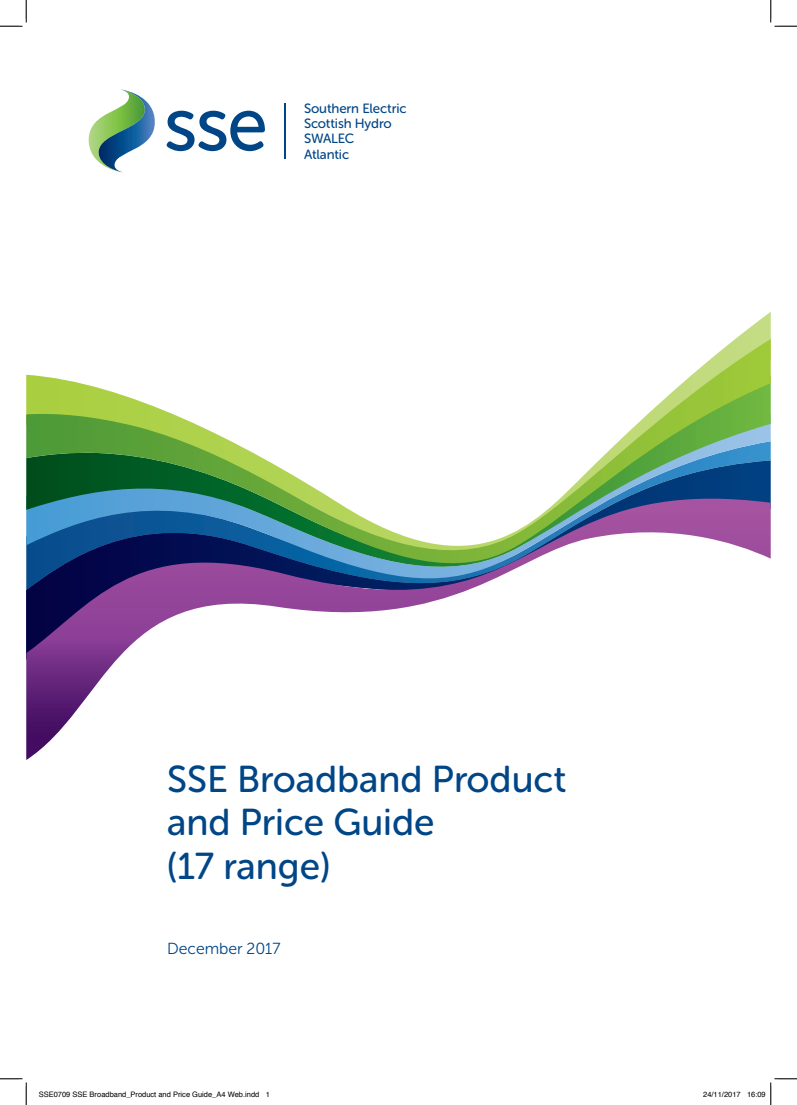
<style>
.page{position:relative;width:797px;height:1105px;background:#fff}
.page>*{position:absolute;margin:0;border:0;box-sizing:border-box;transform-origin:0 0}
.t1{font:37.25px/43.6px "Museo Sans Rounded 500";color:#004687}
.t2{font:16px "Museo Sans Rounded 300";color:#004687}
.t3{font:13.38px/15.4px "Museo Sans Rounded 500";letter-spacing:-.01em;color:#004687}
.t4{font:7.5px "Helvetica";color:#000}
</style>
<div class="page">
<svg style="left:26px;top:339px;width:744px;height:62px"></svg>
<svg style="left:26px;top:401px;width:744px;height:98px"></svg>
<svg style="left:26px;top:499px;width:744px;height:261px"></svg>
<svg style="left:89px;top:89px;width:66px;height:83px"></svg>
<svg style="left:166px;top:111px;width:99px;height:40px"></svg>
<hr style="left:284px;top:103px;width:2px;height:56px;background:#004687">
<svg style="left:0;top:0;width:27px;height:27px"></svg>
<svg style="left:0;top:1078px;width:27px;height:27px"></svg>
<svg style="left:770px;top:0;width:27px;height:27px"></svg>
<svg style="left:770px;top:1078px;width:27px;height:27px"></svg>
<h3 class="t3" style="left:304px;top:100px;width:104px">Southern Electric<br>Scottish Hydro<br>SWALEC<br>Atlantic</h3>
<h1 class="t1" style="left:167px;top:757px;width:400px">SSE Broadband Product and Price Guide<br>(17 range)</h1>
<h2 class="t2" style="left:167px;top:940px;width:115px">December 2017</h2>
<p class="t4" style="left:39px;top:1092px;width:232px">SSE0709 SSE Broadband_Product and Price Guide_A4 Web.indd 1</p>
<p class="t4" style="left:703px;top:1092px;width:64px">24/11/2017 16:09</p>
</div>
